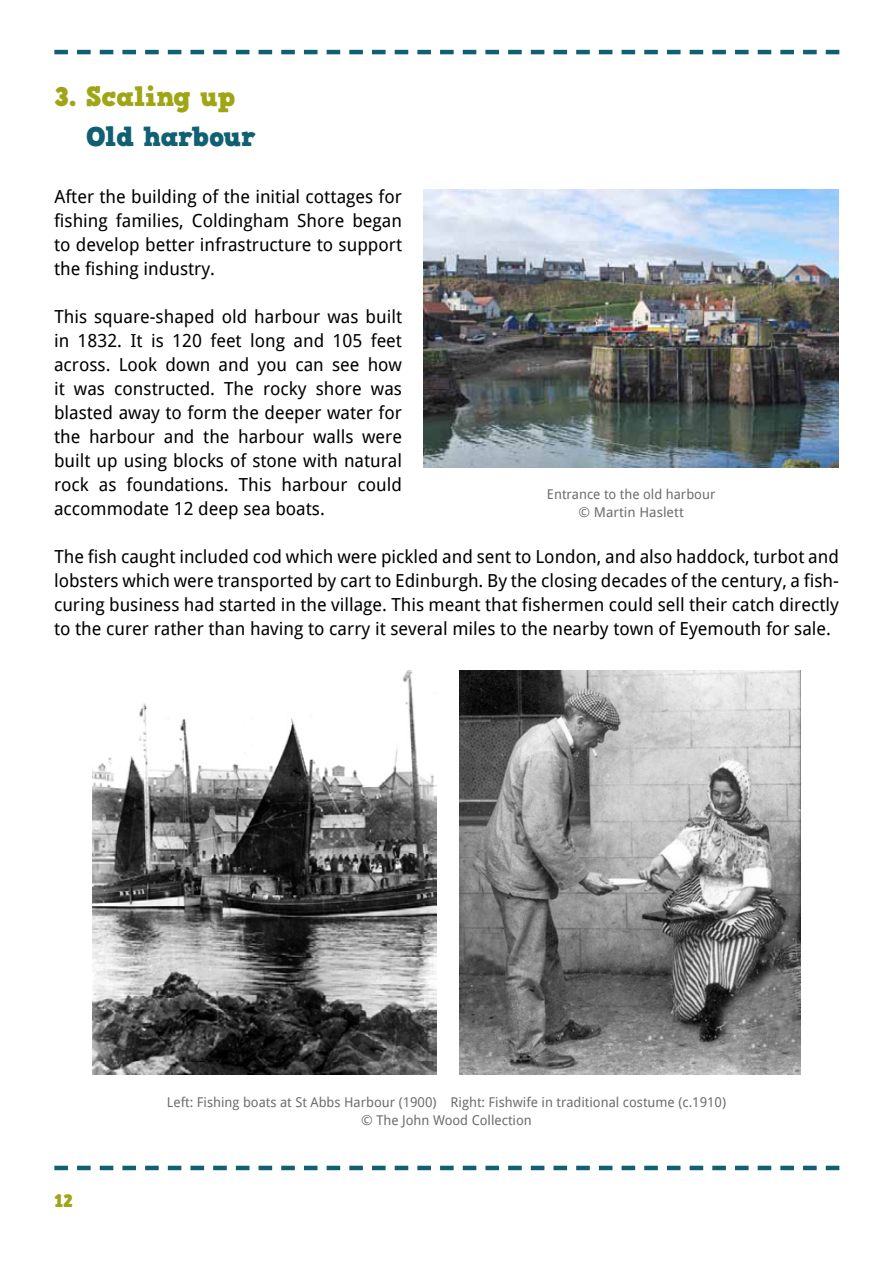
<style>
.page{position:relative;width:893px;height:1263px;background:#fff}
.page>*{position:absolute;margin:0;border:0;box-sizing:border-box;transform-origin:0 0}
.t1{font:27px "HVD Comic Serif Pro";color:#9fa515}
.t2{font:27px "HVD Comic Serif Pro";color:#105f73}
.t3{font:18px/24px "Droid Sans";color:#000;text-align:justify}
.t4{font:18px "HVD Comic Serif Pro";color:#9fa515}
.t5{font:13.5px/18px "Droid Sans";color:#6d6e71;text-align:center}
</style>
<div class="page">
<svg style="left:54px;top:50px;width:785px;height:4px"></svg>
<svg style="left:54px;top:1166px;width:785px;height:4px"></svg>
<img style="left:459px;top:671px;width:341px;height:403px">
<img style="left:93px;top:671px;width:344px;height:403px">
<img style="left:423px;top:189px;width:416px;height:278px">
<h1 class="t1" style="left:54px;top:76px;width:183px">3. Scaling up</h1>
<h1 class="t2" style="left:86px;top:116px;width:172px">Old harbour</h1>
<p class="t3" style="left:54px;top:185px;width:350px">After the building of the initial cottages for fishing families, Coldingham Shore began to develop better infrastructure to support the fishing industry.</p>
<p class="t3" style="left:54px;top:305px;width:350px">This square-shaped old harbour was built in 1832. It is 120 feet long and 105 feet across. Look down and you can see how it was constructed. The rocky shore was blasted away to form the deeper water for the harbour and the harbour walls were built up using blocks of stone with natural rock as foundations. This harbour could accommodate 12 deep sea boats.</p>
<p class="t3" style="left:54px;top:545px;width:786px">The fish caught included cod which were pickled and sent to London, and also haddock, turbot and lobsters which were transported by cart to Edinburgh. By the closing decades of the century, a fish&shy;curing business had started in the village. This meant that fishermen could sell their catch directly to the curer rather than having to carry it several miles to the nearby town of Eyemouth for sale.</p>
<p class="t5" style="left:547px;top:485px;width:170px">Entrance to the old harbour © Martin Haslett</p>
<p class="t4" style="left:54px;top:1187px;width:20px">12</p>
<p class="t5" style="left:167px;top:1093px;width:561px">Left: Fishing boats at St Abbs Harbour (1900) Right: Fishwife in traditional costume (c.1910) © The John Wood Collection</p>
</div>
